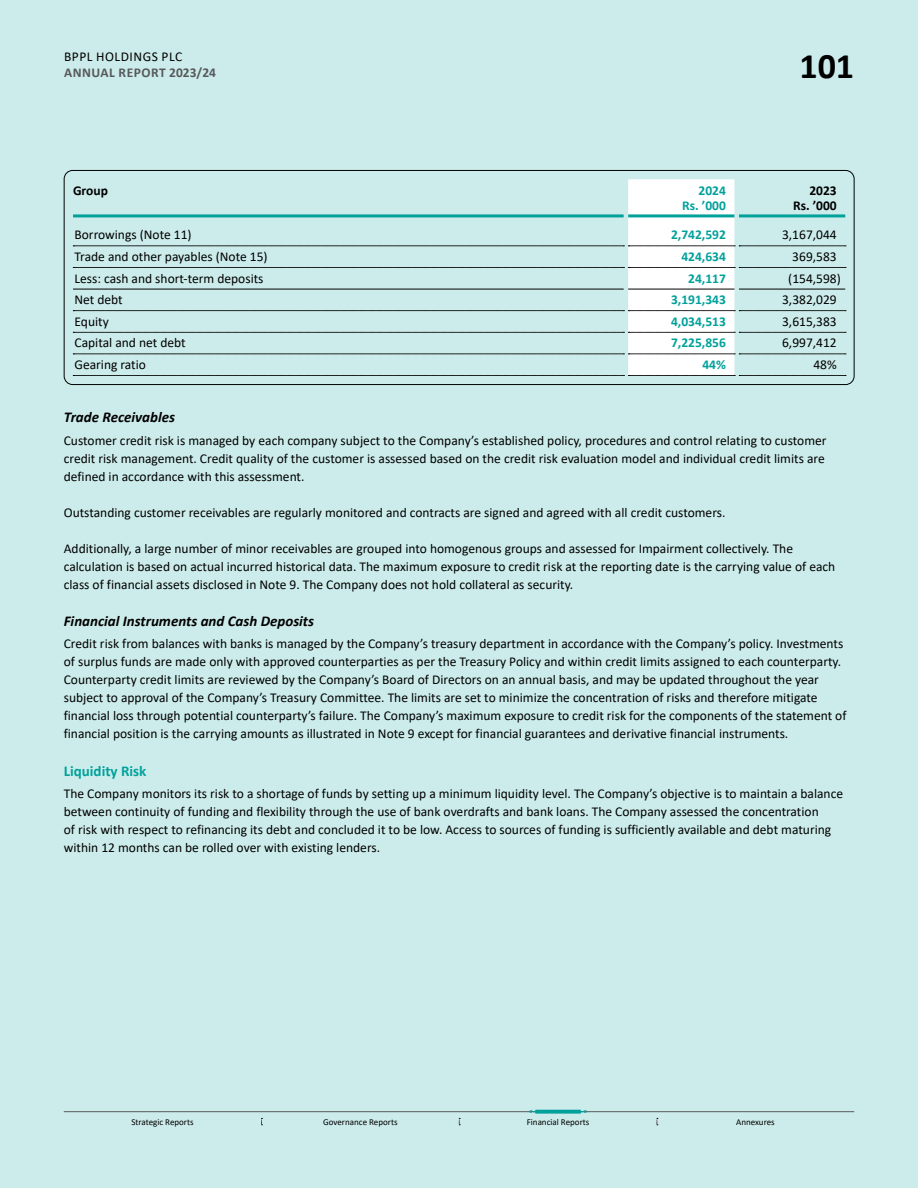
<style>
.page{position:relative;width:918px;height:1188px;background:#cceceb}
.page>*{position:absolute;margin:0;border:0;box-sizing:border-box;transform-origin:0 0}
.t1{font:700 36px "Calibri";color:#000}
.t2{font:italic 700 15px "Calibri";color:#000}
.t3{font:700 15px "Calibri";color:#00a19b}
.t4{font:13.5px/18px "Calibri";color:#000}
.t5{font:700 13.5px/15px "Calibri";color:#00a19b;text-align:right}
.t6{font:700 13.5px "Calibri";letter-spacing:.04em;color:#58595b}
.t7{font:700 13.5px/15px "Calibri";color:#000;text-align:right}
.t8{font:13.5px "Calibri";letter-spacing:.04em;color:#000}
.t9{font:9px "Calibri";color:#000}
</style>
<div class="page">
<hr style="left:64px;top:1111px;width:790px;height:1px;background:#58595b">
<svg style="left:527px;top:1110px;width:62px;height:4px"></svg>
<svg style="left:73px;top:179px;width:773px;height:197px"></svg>
<hr style="left:739px;top:289px;width:106px;height:1px;background:#000">
<div style="left:64px;top:170px;width:791px;height:215px;border:1px solid #000;border-radius:9px"></div>
<p class="t8" style="left:64px;top:47px;width:120px">BPPL HOLDINGS PLC</p>
<p class="t6" style="left:64px;top:63px;width:153px">ANNUAL REPORT 2023/24</p>
<h1 class="t1" style="left:799px;top:41px;width:56px">101</h1>
<p class="t7" style="left:73px;top:182px;width:36px">Group</p>
<p class="t5" style="left:682px;top:182px;width:45px">2024<br>Rs. ’000</p>
<p class="t7" style="left:793px;top:182px;width:45px">2023<br>Rs. ’000</p>
<p class="t4" style="left:75px;top:226px;width:119px">Borrowings (Note 11)</p>
<p class="t5" style="left:671px;top:227px;width:56px">2,742,592</p>
<p class="t4" style="left:782px;top:226px;width:56px">3,167,044</p>
<p class="t4" style="left:75px;top:247px;width:195px">Trade and other payables (Note 15)</p>
<p class="t5" style="left:681px;top:249px;width:46px">424,634</p>
<p class="t4" style="left:792px;top:247px;width:46px">369,583</p>
<p class="t4" style="left:75px;top:269px;width:191px">Less: cash and short-term deposits</p>
<p class="t5" style="left:688px;top:271px;width:39px">24,117</p>
<p class="t4" style="left:788px;top:269px;width:54px">(154,598)</p>
<p class="t4" style="left:75px;top:290px;width:50px">Net debt</p>
<p class="t5" style="left:671px;top:292px;width:56px">3,191,343</p>
<p class="t4" style="left:782px;top:290px;width:56px">3,382,029</p>
<p class="t4" style="left:75px;top:312px;width:36px">Equity</p>
<p class="t5" style="left:671px;top:314px;width:56px">4,034,513</p>
<p class="t4" style="left:782px;top:312px;width:56px">3,615,383</p>
<p class="t4" style="left:75px;top:334px;width:113px">Capital and net debt</p>
<p class="t5" style="left:671px;top:335px;width:56px">7,225,856</p>
<p class="t4" style="left:782px;top:334px;width:56px">6,997,412</p>
<p class="t4" style="left:75px;top:355px;width:73px">Gearing ratio</p>
<p class="t5" style="left:702px;top:357px;width:25px">44%</p>
<p class="t4" style="left:813px;top:355px;width:25px">48%</p>
<p class="t2" style="left:64px;top:407px;width:113px">Trade Receivables</p>
<p class="t4" style="left:64px;top:431px;width:764px">Customer credit risk is managed by each company subject to the Company’s established policy, procedures and control relating to customer credit risk management. Credit quality of the customer is assessed based on the credit risk evaluation model and individual credit limits are defined in accordance with this assessment.</p>
<p class="t4" style="left:64px;top:503px;width:663px">Outstanding customer receivables are regularly monitored and contracts are signed and agreed with all credit customers.</p>
<p class="t4" style="left:64px;top:539px;width:773px">Additionally, a large number of minor receivables are grouped into homogenous groups and assessed for Impairment collectively. The calculation is based on actual incurred historical data. The maximum exposure to credit risk at the reporting date is the carrying value of each class of financial assets disclosed in Note 9. The Company does not hold collateral as security.</p>
<p class="t2" style="left:64px;top:611px;width:252px">Financial Instruments and Cash Deposits</p>
<p class="t4" style="left:64px;top:635px;width:784px">Credit risk from balances with banks is managed by the Company’s treasury department in accordance with the Company’s policy. Investments of surplus funds are made only with approved counterparties as per the Treasury Policy and within credit limits assigned to each counterparty.<br>Counterparty credit limits are reviewed by the Company’s Board of Directors on an annual basis, and may be updated throughout the year subject to approval of the Company’s Treasury Committee. The limits are set to minimize the concentration of risks and therefore mitigate financial loss through potential counterparty’s failure. The Company’s maximum exposure to credit risk for the components of the statement of financial position is the carrying amounts as illustrated in Note 9 except for financial guarantees and derivative financial instruments.</p>
<p class="t3" style="left:64px;top:760px;width:84px">Liquidity Risk</p>
<p class="t4" style="left:64px;top:784px;width:781px">The Company monitors its risk to a shortage of funds by setting up a minimum liquidity level. The Company’s objective is to maintain a balance between continuity of funding and flexibility through the use of bank overdrafts and bank loans. The Company assessed the concentration<br>of risk with respect to refinancing its debt and concluded it to be low. Access to sources of funding is sufficiently available and debt maturing within 12 months can be rolled over with existing lenders.</p>
<p class="t9" style="left:131px;top:1116px;width:64px">Strategic Reports</p>
<p class="t9" style="left:323px;top:1116px;width:76px">Governance Reports</p>
<p class="t9" style="left:527px;top:1116px;width:64px">Financial Reports</p>
<p class="t9" style="left:736px;top:1116px;width:40px">Annexures</p>
</div>
